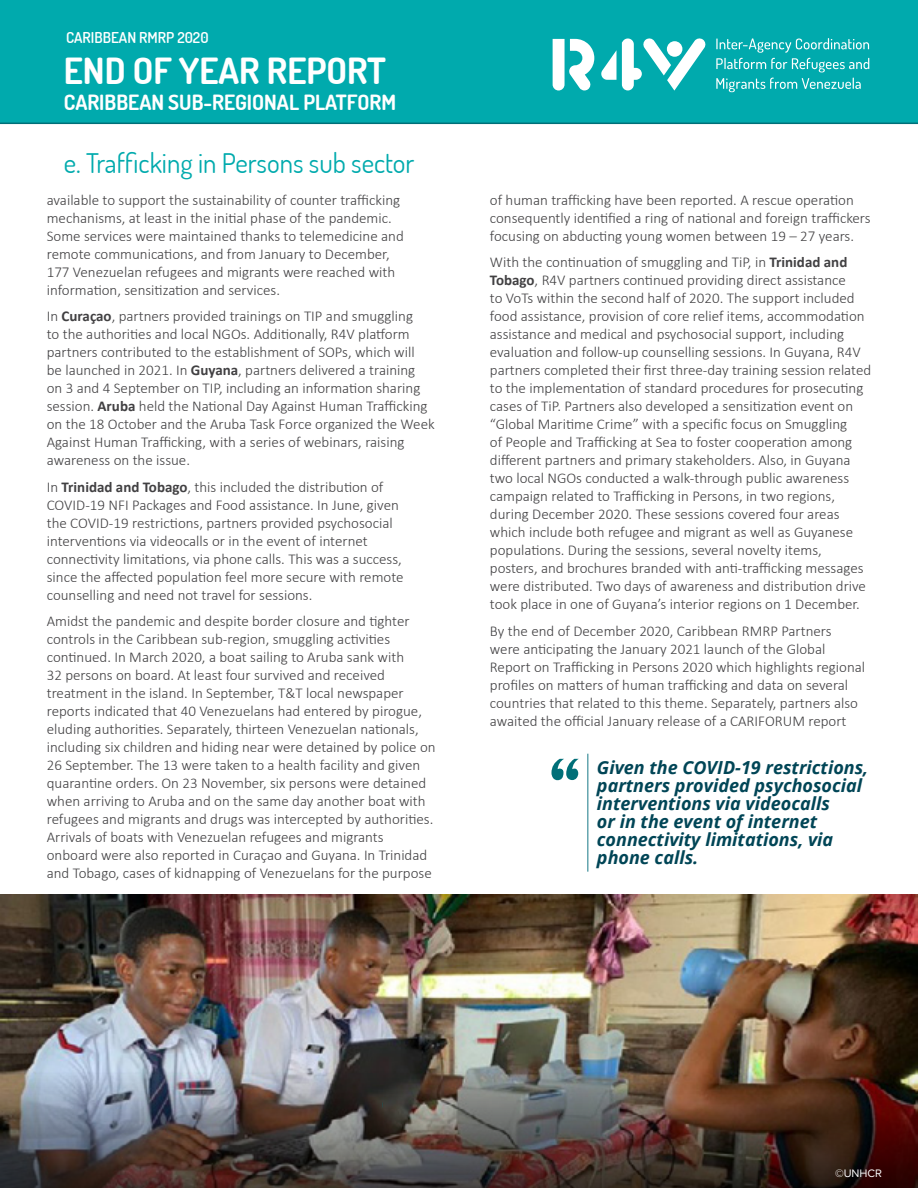
<style>
.page{position:relative;width:918px;height:1188px;background:#fff}
.page>*{position:absolute;margin:0;border:0;box-sizing:border-box;transform-origin:0 0}
.t1{font:700 36px "Dosis";color:#fff}
.t2{font:27px "Dosis";color:#00aaad}
.t3{font:700 21px "Dosis";color:#fff}
.t4{font:italic 700 18px/18px "Open Sans";color:#004556}
.t5{font:300 15px/18px "Calibri";color:#414042}
.t6{font:600 15px "Dosis";color:#fff}
.t7{font:11.25px "Proxima Nova";color:#fff}
.s1{font-weight:700}
</style>
<div class="page">
<img style="left:0;top:895px;width:918px;height:293px">
<svg style="left:551px;top:759px;width:28px;height:21px"></svg>
<hr style="left:587px;top:754px;width:1px;height:118px;background:#177887">
<div style="left:0;top:0;width:918px;height:123px;background:#00aaad"></div>
<svg style="left:601px;top:38px;width:105px;height:53px"></svg>
<svg style="left:553px;top:39px;width:41px;height:52px"></svg>
<svg style="left:716px;top:38px;width:153px;height:34px"></svg>
<svg style="left:716px;top:78px;width:145px;height:14px"></svg>
<hr style="left:0;top:123px;width:918px;height:1px;background:#006f78">
<p class="t6" style="left:66px;top:27px;width:144px">CARIBBEAN RMRP 2020</p>
<h1 class="t1" style="left:64px;top:46px;width:324px">END OF YEAR REPORT</h1>
<h3 class="t3" style="left:64px;top:87px;width:334px">CARIBBEAN SUB-REGIONAL PLATFORM</h3>
<h2 class="t2" style="left:64px;top:145px;width:352px">e. Trafficking in Persons sub sector</h2>
<p class="t5" style="left:47px;top:190px;width:359px">available to support the sustainability of counter trafficking mechanisms, at least in the initial phase of the pandemic.<br>Some services were maintained thanks to telemedicine and remote communications, and from January to December, 177 Venezuelan refugees and migrants were reached with information, sensitization and services.</p>
<p class="t5" style="left:47px;top:307px;width:389px">In <span class="s1">Curaçao</span>, partners provided trainings on TIP and smuggling<br>to the authorities and local NGOs. Additionally, R4V platform partners contributed to the establishment of SOPs, which will<br>be launched in 2021. In <span class="s1">Guyana</span>, partners delivered a training on 3 and 4 September on TIP, including an information sharing session. <span class="s1">Aruba</span> held the National Day Against Human Trafficking on the 18 October and the Aruba Task Force organized the Week Against Human Trafficking, with a series of webinars, raising awareness on the issue.</p>
<p class="t5" style="left:47px;top:477px;width:358px">In <span class="s1">Trinidad and Tobago</span>, this included the distribution of COVID-19 NFI Packages and Food assistance. In June, given the COVID-19 restrictions, partners provided psychosocial interventions via videocalls or in the event of internet connectivity limitations, via phone calls. This was a success, since the affected population feel more secure with remote counselling and need not travel for sessions.</p>
<p class="t5" style="left:47px;top:612px;width:390px">Amidst the pandemic and despite border closure and tighter controls in the Caribbean sub-region, smuggling activities continued. In March 2020, a boat sailing to Aruba sank with<br>32 persons on board. At least four survived and received treatment in the island. In September, T&amp;T local newspaper reports indicated that 40 Venezuelans had entered by pirogue, eluding authorities. Separately, thirteen Venezuelan nationals, including six children and hiding near were detained by police on 26 September. The 13 were taken to a health facility and given quarantine orders. On 23 November, six persons were detained when arriving to Aruba and on the same day another boat with refugees and migrants and drugs was intercepted by authorities.<br>Arrivals of boats with Venezuelan refugees and migrants onboard were also reported in Curaçao and Guyana. In Trinidad and Tobago, cases of kidnapping of Venezuelans for the purpose</p>
<p class="t5" style="left:490px;top:190px;width:382px">of human trafficking have been reported. A rescue operation consequently identified a ring of national and foreign traffickers focusing on abducting young women between 19 – 27 years.</p>
<p class="t5" style="left:490px;top:253px;width:383px">With the continuation of smuggling and TiP, in <span class="s1">Trinidad and Tobago</span>, R4V partners continued providing direct assistance<br>to VoTs within the second half of 2020. The support included food assistance, provision of core relief items, accommodation assistance and medical and psychosocial support, including evaluation and follow-up counselling sessions. In Guyana, R4V partners completed their first three-day training session related to the implementation of standard procedures for prosecuting cases of TiP. Partners also developed a sensitization event on “Global Maritime Crime” with a specific focus on Smuggling<br>of People and Trafficking at Sea to foster cooperation among different partners and primary stakeholders. Also, in Guyana two local NGOs conducted a walk-through public awareness campaign related to Trafficking in Persons, in two regions, during December 2020. These sessions covered four areas which include both refugee and migrant as well as Guyanese populations. During the sessions, several novelty items, posters, and brochures branded with anti-trafficking messages were distributed. Two days of awareness and distribution drive took place in one of Guyana’s interior regions on 1 December.</p>
<p class="t5" style="left:490px;top:621px;width:377px">By the end of December 2020, Caribbean RMRP Partners were anticipating the January 2021 launch of the Global Report on Trafficking in Persons 2020 which highlights regional profiles on matters of human trafficking and data on several countries that related to this theme. Separately, partners also awaited the official January release of a CARIFORUM report</p>
<p class="t4" style="left:597px;top:758px;width:273px">Given the COVID-19 restrictions, partners provided psychosocial interventions via videocalls<br>or in the event of internet connectivity limitations, via phone calls.</p>
<p class="t7" style="left:835px;top:1165px;width:49px">©UNHCR</p>
</div>
